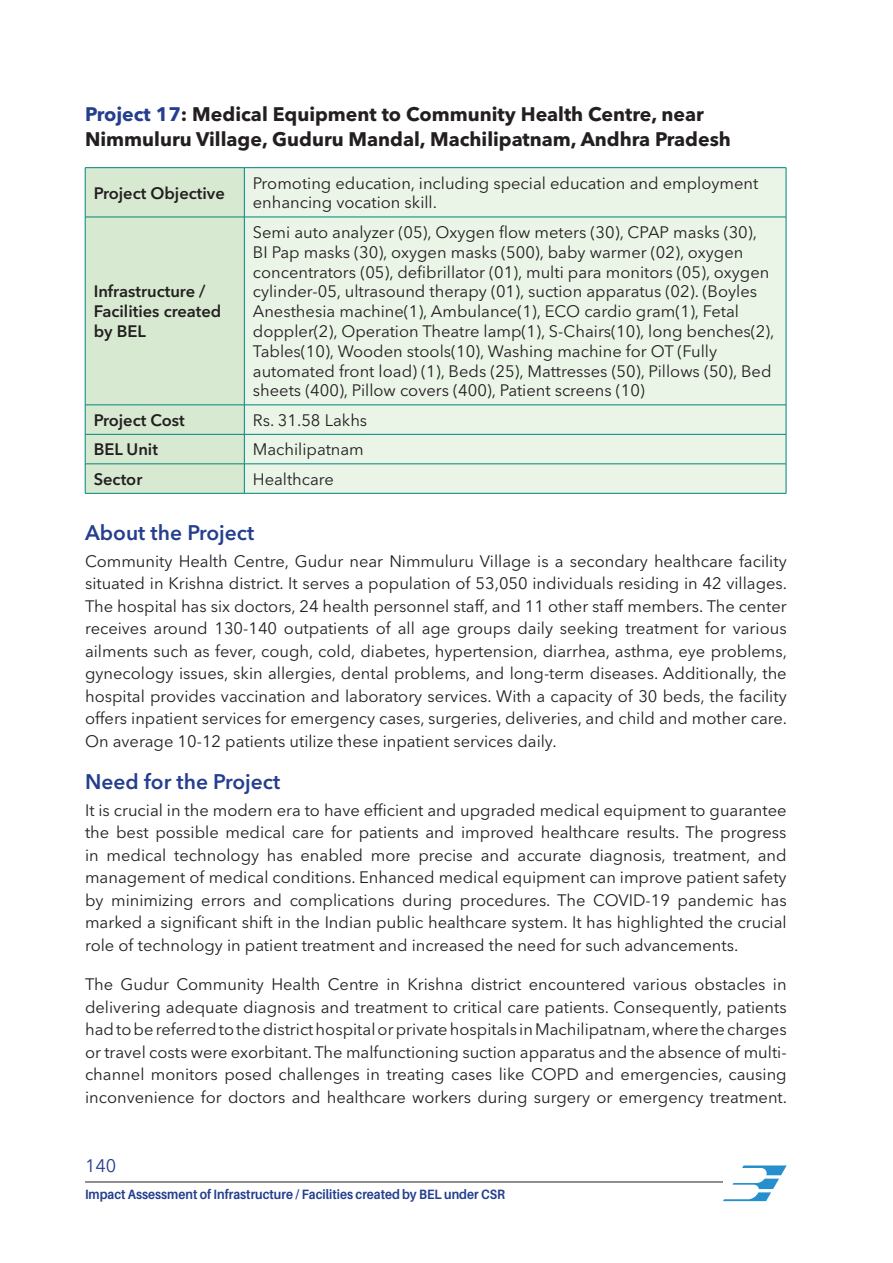
<style>
.page{position:relative;width:893px;height:1263px;background:#fff}
.page>*{position:absolute;margin:0;border:0;box-sizing:border-box;transform-origin:0 0}
.t1{font:600 21px "Avenir Next LT Pro";color:#253f8e}
.t2{font:700 19.5px/25.2px "Avenir Next LT Pro";color:#231f20}
.t3{font:18px "Avenir Next LT Pro";color:#253f8e}
.t4{font:16.5px/22.5px "Avenir Next LT Pro";color:#231f20;text-align:justify}
.t5{font:600 16.5px/19.8px "Avenir Next LT Pro";color:#231f20}
.t6{font:700 13.5px "Aileron";color:#253f8e;scale:.9 1}
.s1{color:#253f8e}
</style>
<div class="page">
<svg style="left:723px;top:1165px;width:64px;height:36px"></svg>
<hr style="left:85px;top:1182px;width:638px;height:1px;background:#231f20">
<div style="left:86px;top:168px;width:158px;height:325px;background:#d8e9d2"></div>
<div style="left:245px;top:168px;width:541px;height:325px;background:#eaf4e7"></div>
<hr style="left:85px;top:167px;width:159px;height:1px;background:#008577">
<hr style="left:85px;top:168px;width:1px;height:49px;background:#008577">
<hr style="left:244px;top:167px;width:542px;height:1px;background:#008577">
<hr style="left:244px;top:168px;width:1px;height:49px;background:#008577">
<hr style="left:786px;top:168px;width:1px;height:49px;background:#008577">
<hr style="left:85px;top:217px;width:159px;height:1px;background:#008577">
<hr style="left:85px;top:217px;width:1px;height:188px;background:#008577">
<hr style="left:244px;top:217px;width:542px;height:1px;background:#008577">
<hr style="left:244px;top:217px;width:1px;height:188px;background:#008577">
<hr style="left:786px;top:217px;width:1px;height:188px;background:#008577">
<hr style="left:85px;top:405px;width:159px;height:1px;background:#008577">
<svg style="left:85px;top:405px;width:1px;height:29px"></svg>
<hr style="left:244px;top:405px;width:542px;height:1px;background:#008577">
<svg style="left:244px;top:405px;width:1px;height:29px"></svg>
<svg style="left:786px;top:405px;width:1px;height:29px"></svg>
<hr style="left:85px;top:434px;width:159px;height:1px;background:#008577">
<hr style="left:85px;top:434px;width:1px;height:30px;background:#008577">
<hr style="left:244px;top:434px;width:542px;height:1px;background:#008577">
<hr style="left:244px;top:434px;width:1px;height:30px;background:#008577">
<hr style="left:786px;top:434px;width:1px;height:30px;background:#008577">
<hr style="left:85px;top:464px;width:159px;height:1px;background:#008577">
<svg style="left:85px;top:464px;width:1px;height:29px"></svg>
<hr style="left:244px;top:464px;width:542px;height:1px;background:#008577">
<svg style="left:244px;top:464px;width:1px;height:29px"></svg>
<svg style="left:786px;top:464px;width:1px;height:29px"></svg>
<hr style="left:85px;top:493px;width:159px;height:1px;background:#008577">
<hr style="left:244px;top:493px;width:542px;height:1px;background:#008577">
<p class="t2" style="left:85px;top:101px;width:647px"><span class="s1">Project 17</span>: Medical Equipment to Community Health Centre, near<br>Nimmuluru Village, Guduru Mandal, Machilipatnam, Andhra Pradesh</p>
<p class="t5" style="left:94px;top:183px;width:133px">Project Objective</p>
<p class="t4" style="left:253px;top:173px;width:507px;line-height:19.8px">Promoting education, including special education and employment enhancing vocation skill.</p>
<p class="t5" style="left:94px;top:281px;width:129px">Infrastructure /<br>Facilities created by BEL</p>
<p class="t4" style="left:253px;top:222px;width:523px;line-height:19.8px;text-align:left">Semi auto analyzer (05), Oxygen flow meters (30), CPAP masks (30), BI Pap masks (30), oxygen masks (500), baby warmer (02), oxygen concentrators (05), defibrillator (01), multi para monitors (05), oxygen cylinder-05, ultrasound therapy (01), suction apparatus (02). (Boyles Anesthesia machine(1), Ambulance(1), ECO cardio gram(1), Fetal doppler(2), Operation Theatre lamp(1), S-Chairs(10), long benches(2), Tables(10), Wooden stools(10), Washing machine for OT (Fully automated front load) (1), Beds (25), Mattresses (50), Pillows (50), Bed sheets (400), Pillow covers (400), Patient screens (10)</p>
<p class="t5" style="left:94px;top:410px;width:93px">Project Cost</p>
<p class="t4" style="left:253px;top:409px;width:116px">Rs. 31.58 Lakhs</p>
<p class="t5" style="left:94px;top:439px;width:66px">BEL Unit</p>
<p class="t4" style="left:253px;top:438px;width:113px">Machilipatnam</p>
<p class="t5" style="left:94px;top:469px;width:50px">Sector</p>
<p class="t4" style="left:253px;top:468px;width:83px">Healthcare</p>
<p class="t1" style="left:85px;top:520px;width:171px">About the Project</p>
<p class="t4" style="left:85px;top:550px;width:704px">Community Health Centre, Gudur near Nimmuluru Village is a secondary healthcare facility situated in Krishna district. It serves a population of 53,050 individuals residing in 42 villages.<br>The hospital has six doctors, 24 health personnel staff, and 11 other staff members. The center receives around 130-140 outpatients of all age groups daily seeking treatment for various ailments such as fever, cough, cold, diabetes, hypertension, diarrhea, asthma, eye problems, gynecology issues, skin allergies, dental problems, and long-term diseases. Additionally, the hospital provides vaccination and laboratory services. With a capacity of 30 beds, the facility offers inpatient services for emergency cases, surgeries, deliveries, and child and mother care.<br>On average 10-12 patients utilize these inpatient services daily.</p>
<p class="t1" style="left:85px;top:769px;width:197px">Need for the Project</p>
<p class="t4" style="left:85px;top:799px;width:703px">It is crucial in the modern era to have efficient and upgraded medical equipment to guarantee the best possible medical care for patients and improved healthcare results. The progress in medical technology has enabled more precise and accurate diagnosis, treatment, and management of medical conditions. Enhanced medical equipment can improve patient safety by minimizing errors and complications during procedures. The COVID-19 pandemic has marked a significant shift in the Indian public healthcare system. It has highlighted the crucial role of technology in patient treatment and increased the need for such advancements.</p>
<p class="t4" style="left:85px;top:973px;width:704px">The Gudur Community Health Centre in Krishna district encountered various obstacles in delivering adequate diagnosis and treatment to critical care patients. Consequently, patients had to be referred to the district hospital or private hospitals in Machilipatnam, where the charges or travel costs were exorbitant. The malfunctioning suction apparatus and the absence of multi&shy;channel monitors posed challenges in treating cases like COPD and emergencies, causing inconvenience for doctors and healthcare workers during surgery or emergency treatment.</p>
<p class="t3" style="left:85px;top:1155px;width:33px">140</p>
<p class="t6" style="left:85px;top:1187px;width:468px">Impact Assessment of Infrastructure / Facilities created by BEL under CSR</p>
</div>
